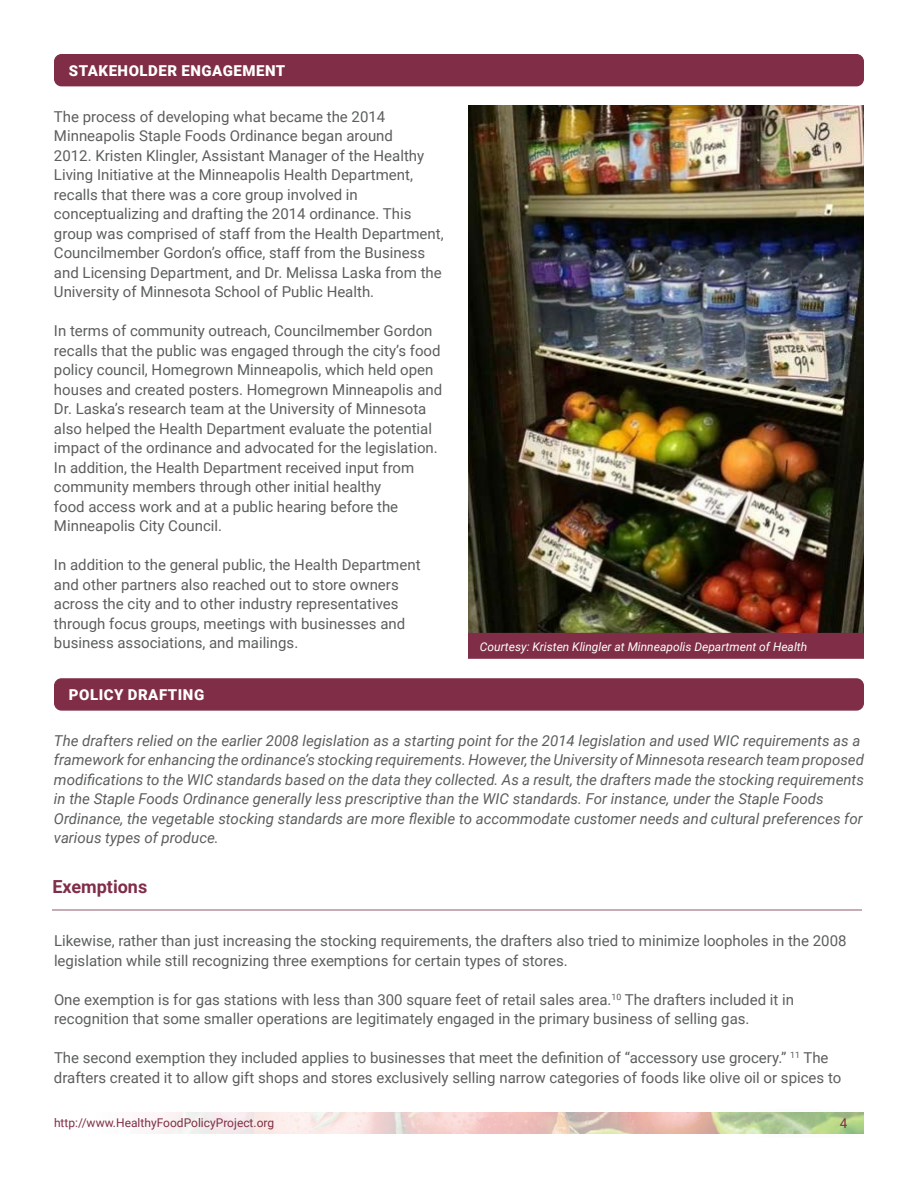
<style>
.page{position:relative;width:918px;height:1188px;background:#fff}
.page>*{position:absolute;margin:0;border:0;box-sizing:border-box;transform-origin:0 0}
.t1{font:700 18px "Roboto";color:#802e47}
.t2{font:15px/19.5px "Roboto";color:#5c5e5e}
.t3{font:italic 15px/19.5px "Roboto";color:#5c5e5e}
.t4{font:900 15px "Roboto";letter-spacing:.035em;color:#fff}
.t5{font:13.5px "Roboto";color:#802e45}
.t6{font:italic 12px "Roboto";color:#fff}
.t7{font:12px "Roboto";color:#802e45}
</style>
<div class="page">
<svg style="left:155px;top:1112px;width:709px;height:22px"></svg>
<div style="left:55px;top:55px;width:808px;height:31px;background:#802e47;border-radius:7px"></div>
<div style="left:54px;top:54px;width:810px;height:32px;border:2px solid #802e47;border-radius:7px"></div>
<img style="left:468px;top:106px;width:396px;height:527px">
<div style="left:468px;top:633px;width:396px;height:26px;background:#802e47;border:2px solid #802e47"></div>
<div style="left:55px;top:679px;width:808px;height:31px;background:#802e47;border-radius:7px"></div>
<div style="left:54px;top:678px;width:810px;height:33px;border:2px solid #802e47;border-radius:7px"></div>
<hr style="left:52px;top:909px;width:810px;height:2px;background:#c8acb4">
<p class="t4" style="left:69px;top:60px;width:218px">STAKEHOLDER ENGAGEMENT</p>
<p class="t2" style="left:54px;top:106px;width:391px">The process of developing what became the 2014<br>Minneapolis Staple Foods Ordinance began around<br>2012. Kristen Klingler, Assistant Manager of the Healthy Living Initiative at the Minneapolis Health Department, recalls that there was a core group involved in conceptualizing and drafting the 2014 ordinance. This group was comprised of staff from the Health Department, Councilmember Gordon’s office, staff from the Business and Licensing Department, and Dr. Melissa Laska from the University of Minnesota School of Public Health.</p>
<p class="t2" style="left:54px;top:320px;width:390px">In terms of community outreach, Councilmember Gordon recalls that the public was engaged through the city’s food policy council, Homegrown Minneapolis, which held open houses and created posters. Homegrown Minneapolis and Dr. Laska’s research team at the University of Minnesota also helped the Health Department evaluate the potential impact of the ordinance and advocated for the legislation.<br>In addition, the Health Department received input from community members through other initial healthy<br>food access work and at a public hearing before the Minneapolis City Council.</p>
<p class="t2" style="left:54px;top:554px;width:368px">In addition to the general public, the Health Department and other partners also reached out to store owners across the city and to other industry representatives through focus groups, meetings with businesses and business associations, and mailings.</p>
<p class="t6" style="left:480px;top:638px;width:329px">Courtesy: Kristen Klingler at Minneapolis Department of Health</p>
<p class="t4" style="left:69px;top:684px;width:137px">POLICY DRAFTING</p>
<p class="t3" style="left:54px;top:730px;width:812px">The drafters relied on the earlier 2008 legislation as a starting point for the 2014 legislation and used WIC requirements as a framework for enhancing the ordinance’s stocking requirements. However, the University of Minnesota research team proposed modifications to the WIC standards based on the data they collected. As a result, the drafters made the stocking requirements in the Staple Foods Ordinance generally less prescriptive than the WIC standards. For instance, under the Staple Foods Ordinance, the vegetable stocking standards are more flexible to accommodate customer needs and cultural preferences for various types of produce.</p>
<p class="t1" style="left:52px;top:874px;width:96px">Exemptions</p>
<p class="t2" style="left:54px;top:931px;width:794px">Likewise, rather than just increasing the stocking requirements, the drafters also tried to minimize loopholes in the 2008 legislation while still recognizing three exemptions for certain types of stores.</p>
<p class="t2" style="left:54px;top:989px;width:742px">One exemption is for gas stations with less than 300 square feet of retail sales area.<sup>10</sup> The drafters included it in recognition that some smaller operations are legitimately engaged in the primary business of selling gas.</p>
<p class="t2" style="left:54px;top:1048px;width:789px">The second exemption they included applies to businesses that meet the definition of “accessory use grocery.” <sup>11</sup> The drafters created it to allow gift shops and stores exclusively selling narrow categories of foods like olive oil or spices to</p>
<p class="t7" style="left:54px;top:1115px;width:222px">http://www.HealthyFoodPolicyProject.org</p>
<p class="t5" style="left:840px;top:1114px;width:9px">4</p>
</div>
